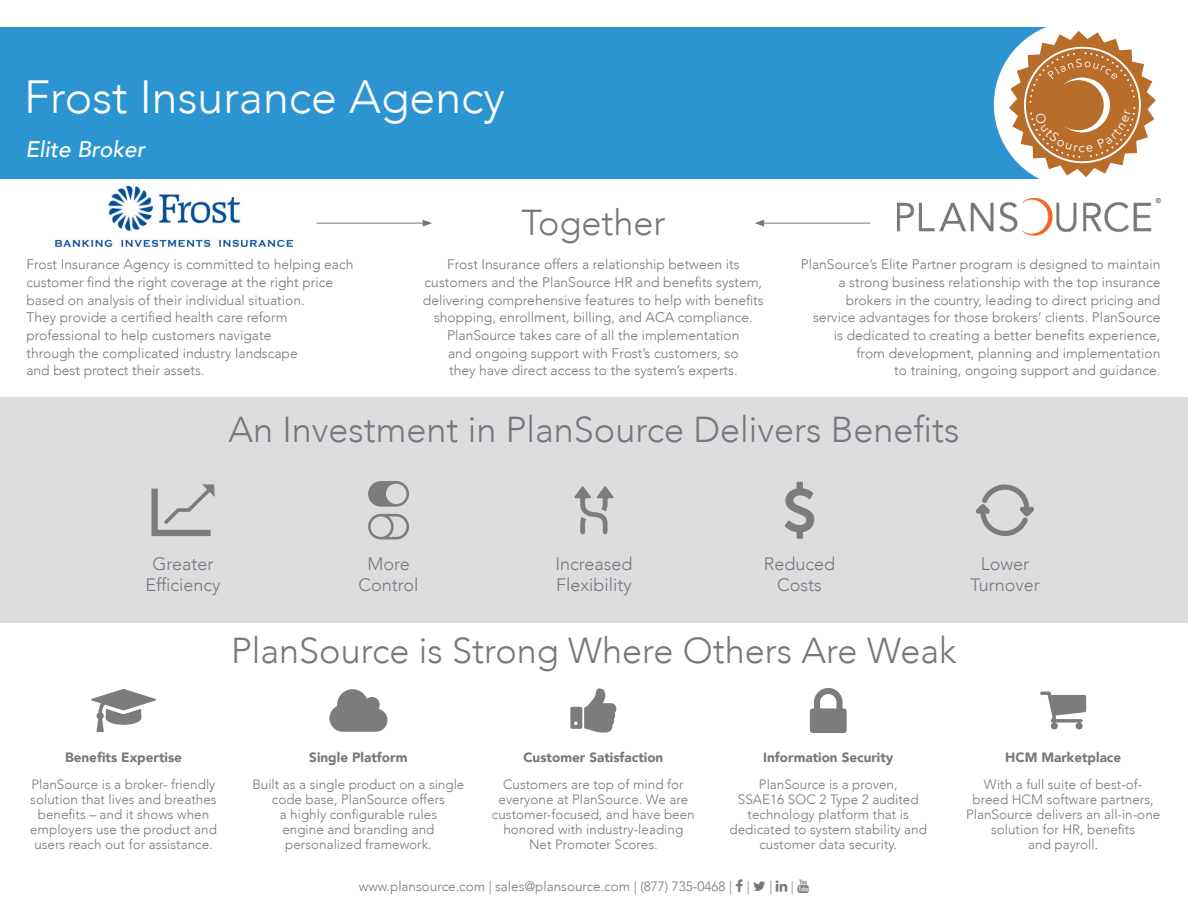
<style>
.page{position:relative;width:1188px;height:918px;background:#fff}
.page>*{position:absolute;margin:0;border:0;box-sizing:border-box;transform-origin:0 0}
.t1{font:300 46.5px "Avenir";color:#fff}
.t2{font:300 36px "Avenir";color:#76787b}
.titles{font:italic 500 22.5px "Avenir";color:#fff}
.t3{font:300 18px/21px "Avenir";color:#76787b;text-align:center}
.body_copy{font:300 13.8px/17.7px "Avenir";color:#76787b;text-align:center}
.titles-2{font:300 13.8px/17.7px "Avenir";color:#76787b;text-align:right}
.t4{font:300 13.5px/15px "Avenir";color:#76787b;text-align:center}
.t5{font:900 13.5px "Avenir";color:#76787b}
</style>
<div class="page">
<img style="left:55px;top:187px;width:237px;height:59px">
<img style="left:897px;top:198px;width:263px;height:37px">
<hr style="left:762px;top:223px;width:108px;height:1px;background:#76787b">
<svg style="left:755px;top:220px;width:9px;height:7px"></svg>
<hr style="left:317px;top:223px;width:108px;height:1px;background:#76787b">
<svg style="left:423px;top:220px;width:9px;height:7px"></svg>
<div style="left:0;top:397px;width:1188px;height:225px;background:#dcdddf"></div>
<div style="left:0;top:27px;width:1076px;height:151px;background:#2b94d1"></div>
<div style="left:994px;top:21px;width:167px;height:167px;background:#fff;border-radius:50%"></div>
<svg style="left:151px;top:484px;width:64px;height:52px"></svg>
<svg style="left:368px;top:481px;width:41px;height:26px"></svg>
<svg style="left:368px;top:514px;width:41px;height:25px"></svg>
<svg style="left:574px;top:486px;width:40px;height:48px"></svg>
<svg style="left:785px;top:482px;width:29px;height:57px"></svg>
<svg style="left:976px;top:484px;width:58px;height:53px"></svg>
<svg style="left:91px;top:689px;width:65px;height:43px"></svg>
<svg style="left:329px;top:689px;width:58px;height:43px"></svg>
<svg style="left:570px;top:688px;width:46px;height:45px"></svg>
<svg style="left:810px;top:688px;width:37px;height:45px"></svg>
<div style="left:819px;top:710px;width:18px;height:22px;background:#7b7d7c"></div>
<svg style="left:1040px;top:692px;width:46px;height:37px"></svg>
<svg style="left:1010px;top:32px;width:144px;height:144px"></svg>
<svg style="left:1019px;top:43px;width:123px;height:120px;background:#c58852"></svg>
<p class="t1" style="left:24px;top:70px;width:482px">Frost Insurance Agency</p>
<p class="titles" style="left:25px;top:136px;width:121px">Elite Broker</p>
<p class="t2" style="left:521px;top:201px;width:146px">Together</p>
<p class="body_copy" style="left:26px;top:256px;width:328px;text-align:left">Frost Insurance Agency is committed to helping each customer find the right coverage at the right price based on analysis of their individual situation.<br>They provide a certified health care reform professional to help customers navigate<br>through the complicated industry landscape<br>and best protect their assets.</p>
<p class="body_copy" style="left:423px;top:256px;width:342px">Frost Insurance offers a relationship between its customers and the PlanSource HR and benefits system, delivering comprehensive features to help with benefits shopping, enrollment, billing, and ACA compliance.<br>PlanSource takes care of all the implementation<br>and ongoing support with Frost’s customers, so<br>they have direct access to the system’s experts.</p>
<p class="titles-2" style="left:801px;top:256px;width:361px">PlanSource’s Elite Partner program is designed to maintain a strong business relationship with the top insurance brokers in the country, leading to direct pricing and service advantages for those brokers’ clients. PlanSource is dedicated to creating a better benefits experience,<br>from development, planning and implementation<br>to training, ongoing support and guidance.</p>
<p class="t2" style="left:228px;top:408px;width:733px">An Investment in PlanSource Delivers Benefits</p>
<p class="t3" style="left:146px;top:554px;width:77px">Greater<br>Efficiency</p>
<p class="t3" style="left:359px;top:554px;width:62px">More<br>Control</p>
<p class="t3" style="left:555px;top:554px;width:79px;text-align:left">Increased<br>Flexibility</p>
<p class="t3" style="left:764px;top:554px;width:73px">Reduced<br>Costs</p>
<p class="t3" style="left:970px;top:554px;width:71px">Lower<br>Turnover</p>
<p class="t2" style="left:231px;top:629px;width:727px">PlanSource is Strong Where Others Are Weak</p>
<p class="t5" style="left:65px;top:746px;width:119px">Benefits Expertise</p>
<p class="t4" style="left:30px;top:777px;width:188px">PlanSource is a broker- friendly solution that lives and breathes benefits – and it shows when employers use the product and users reach out for assistance.</p>
<p class="t5" style="left:309px;top:746px;width:100px">Single Platform</p>
<p class="t4" style="left:252px;top:777px;width:214px">Built as a single product on a single code base, PlanSource offers<br>a highly configurable rules<br>engine and branding and personalized framework.</p>
<p class="t5" style="left:523px;top:746px;width:141px">Customer Satisfaction</p>
<p class="t4" style="left:492px;top:777px;width:204px">Customers are top of mind for everyone at PlanSource. We are customer-focused, and have been honored with industry-leading<br>Net Promoter Scores.</p>
<p class="t5" style="left:763px;top:746px;width:132px">Information Security</p>
<p class="t4" style="left:729px;top:777px;width:199px">PlanSource is a proven,<br>SSAE16 SOC 2 Type 2 audited technology platform that is dedicated to system stability and customer data security.</p>
<p class="t4" style="left:359px;top:879px;width:392px">www.plansource.com | sales@plansource.com | (877) 735-0468 | |</p>
<p class="t4" style="left:769px;top:879px;width:4px">|</p>
<p class="t4" style="left:791px;top:879px;width:4px">|</p>
<p class="t5" style="left:1005px;top:746px;width:117px">HCM Marketplace</p>
<p class="t4" style="left:966px;top:777px;width:196px">With a full suite of best-of&shy;breed HCM software partners,<br>PlanSource delivers an all-in-one solution for HR, benefits<br>and payroll.</p>
</div>
